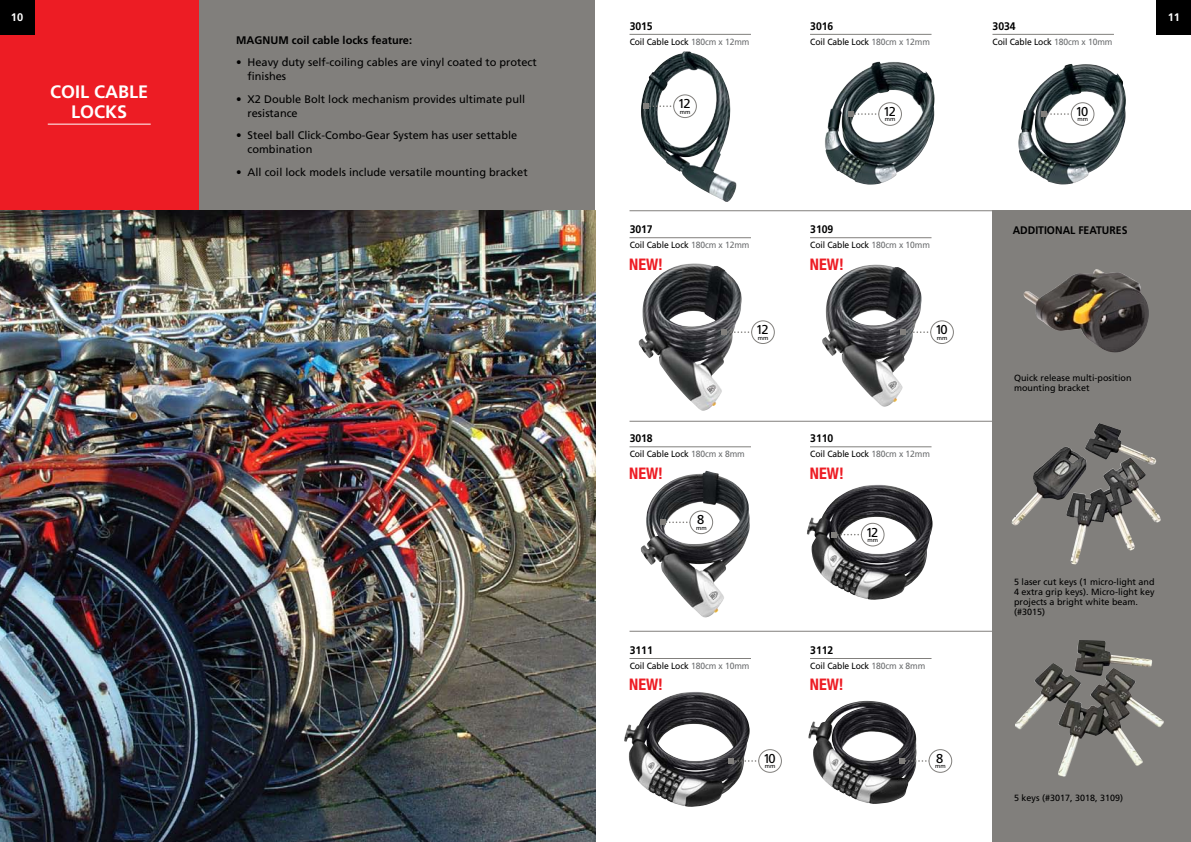
<style>
.page{position:relative;width:1191px;height:842px;background:#fff}
.page>*{position:absolute;margin:0;border:0;box-sizing:border-box;transform-origin:0 0}
.t1{font:700 18px/20px "Frutiger";color:#fff;text-align:center}
.t2{font:700 condensed 16px "Helvetica Neue";color:#ed1c24}
.t3{font:12.9px "Frutiger";letter-spacing:-.12em;color:#000}
.t4{font:11px/14px "Frutiger";color:#000}
.t5{font:700 11px "Frutiger";color:#000;scale:.95 1}
.t6{font:700 11px "Frutiger";color:#000}
.t7{font:700 11px "Frutiger";color:#fff}
.t8{font:9px "Frutiger";letter-spacing:-.01em;color:#000;scale:.95 1}
.t9{font:9px/10px "Frutiger";letter-spacing:-.01em;color:#000}
.t10{font:5.9px "Frutiger";color:#000}
.s1{color:#6d6f71}
</style>
<div class="page">
<div style="left:198px;top:0;width:397px;height:210px;background:#817f7c"></div>
<div style="left:0;top:0;width:198px;height:210px;background:#ed1c24"></div>
<div style="left:0;top:0;width:34px;height:34px;background:#000"></div>
<hr style="left:629px;top:421px;width:562px;height:1px;background:#817f7c">
<hr style="left:629px;top:631px;width:363px;height:1px;background:#817f7c">
<img style="left:624px;top:692px;width:125px;height:115px">
<img style="left:807px;top:485px;width:125px;height:115px">
<img style="left:808px;top:701px;width:108px;height:103px">
<div style="left:1157px;top:0;width:34px;height:34px;background:#000"></div>
<div style="left:992px;top:210px;width:199px;height:632px;background:#817f7c"></div>
<hr style="left:629px;top:34px;width:122px;height:1px;background:#817f7c">
<hr style="left:48px;top:124px;width:103px;height:1px;background:#fff">
<hr style="left:810px;top:34px;width:121px;height:1px;background:#817f7c">
<hr style="left:992px;top:34px;width:122px;height:1px;background:#817f7c">
<hr style="left:629px;top:237px;width:122px;height:1px;background:#817f7c">
<hr style="left:810px;top:237px;width:121px;height:1px;background:#817f7c">
<hr style="left:810px;top:658px;width:121px;height:1px;background:#817f7c">
<img style="left:641px;top:51px;width:95px;height:151px">
<img style="left:825px;top:62px;width:66px;height:123px">
<img style="left:1018px;top:64px;width:106px;height:120px">
<hr style="left:629px;top:210px;width:562px;height:1px;background:#817f7c">
<svg style="left:643px;top:104px;width:30px;height:5px"></svg>
<div style="left:673px;top:95px;width:23px;height:23px;background:#fff;border-radius:50%"></div>
<div style="left:673px;top:94px;width:24px;height:24px;border:1px solid #817f7c;border-radius:50%"></div>
<svg style="left:849px;top:112px;width:29px;height:5px"></svg>
<div style="left:878px;top:103px;width:23px;height:22px;background:#fff;border-radius:50%"></div>
<div style="left:878px;top:102px;width:24px;height:24px;border:1px solid #817f7c;border-radius:50%"></div>
<svg style="left:1041px;top:112px;width:29px;height:5px"></svg>
<div style="left:1071px;top:103px;width:23px;height:22px;background:#fff;border-radius:50%"></div>
<div style="left:1070px;top:102px;width:24px;height:24px;border:1px solid #817f7c;border-radius:50%"></div>
<img style="left:639px;top:264px;width:97px;height:147px">
<img style="left:641px;top:471px;width:109px;height:146px">
<img style="left:822px;top:266px;width:91px;height:141px">
<hr style="left:629px;top:447px;width:122px;height:1px;background:#817f7c">
<hr style="left:810px;top:447px;width:121px;height:1px;background:#817f7c">
<hr style="left:629px;top:658px;width:122px;height:1px;background:#817f7c">
<img style="left:0;top:210px;width:595px;height:632px">
<svg style="left:900px;top:330px;width:29px;height:5px"></svg>
<div style="left:930px;top:320px;width:24px;height:24px;border:1px solid #817f7c;border-radius:50%"></div>
<svg style="left:721px;top:330px;width:29px;height:5px"></svg>
<div style="left:751px;top:320px;width:24px;height:24px;border:1px solid #817f7c;border-radius:50%"></div>
<svg style="left:660px;top:520px;width:29px;height:5px"></svg>
<div style="left:690px;top:511px;width:22px;height:23px;background:#fff;border-radius:50%"></div>
<div style="left:689px;top:510px;width:24px;height:24px;border:1px solid #817f7c;border-radius:50%"></div>
<svg style="left:831px;top:532px;width:30px;height:5px"></svg>
<div style="left:861px;top:523px;width:23px;height:23px;background:#fff;border-radius:50%"></div>
<div style="left:861px;top:523px;width:23px;height:23px;border:1px solid #817f7c;border-radius:50%"></div>
<svg style="left:729px;top:758px;width:28px;height:5px"></svg>
<div style="left:758px;top:749px;width:24px;height:24px;border:1px solid #817f7c;border-radius:50%"></div>
<svg style="left:899px;top:758px;width:28px;height:5px"></svg>
<div style="left:928px;top:749px;width:24px;height:24px;border:1px solid #817f7c;border-radius:50%"></div>
<img style="left:1023px;top:272px;width:99px;height:80px">
<img style="left:1011px;top:423px;width:145px;height:102px">
<img style="left:1015px;top:640px;width:137px;height:89px">
<p class="t7" style="left:11px;top:11px;width:14px">10</p>
<p class="t7" style="left:1167px;top:11px;width:14px">11</p>
<p class="t5" style="left:629px;top:20px;width:26px">3015</p>
<p class="t8" style="left:629px;top:36px;width:128px">Coil Cable Lock <span class="s1">180cm x 12mm</span></p>
<p class="t5" style="left:810px;top:20px;width:26px">3016</p>
<p class="t8" style="left:810px;top:36px;width:128px">Coil Cable Lock <span class="s1">180cm x 12mm</span></p>
<p class="t5" style="left:992px;top:20px;width:26px">3034</p>
<p class="t8" style="left:992px;top:36px;width:128px">Coil Cable Lock <span class="s1">180cm x 10mm</span></p>
<p class="t6" style="left:236px;top:33px;width:177px">MAGNUM coil cable locks feature:</p>
<p class="t4" style="left:248px;top:55px;width:291px;text-indent:-11px">• Heavy duty self-coiling cables are vinyl coated to protect finishes</p>
<p class="t4" style="left:248px;top:92px;width:279px;text-indent:-11px">• X2 Double Bolt lock mechanism provides ultimate pull resistance</p>
<p class="t4" style="left:248px;top:128px;width:271px;text-indent:-11px">• Steel ball Click-Combo-Gear System has user settable combination</p>
<p class="t4" style="left:236px;top:165px;width:293px">• All coil lock models include versatile mounting bracket</p>
<h1 class="t1" style="left:50px;top:82px;width:100px">COIL CABLE<br>LOCKS</h1>
<p class="t3" style="left:678px;top:96px;width:14px">12<sub>mm</sub></p>
<p class="t3" style="left:883px;top:104px;width:14px">12<sub>mm</sub></p>
<p class="t3" style="left:1075px;top:104px;width:14px">10<sub>mm</sub></p>
<p class="t5" style="left:629px;top:223px;width:26px">3017</p>
<p class="t8" style="left:629px;top:239px;width:128px">Coil Cable Lock <span class="s1">180cm x 12mm</span></p>
<p class="t5" style="left:810px;top:223px;width:26px">3109</p>
<p class="t8" style="left:810px;top:239px;width:128px">Coil Cable Lock <span class="s1">180cm x 10mm</span></p>
<p class="t5" style="left:1012px;top:223px;width:122px">ADDITIONAL FEATURES</p>
<h2 class="t2" style="left:629px;top:255px;width:35px">NEW!</h2>
<h2 class="t2" style="left:810px;top:255px;width:35px">NEW!</h2>
<p class="t3" style="left:756px;top:322px;width:14px">12<sub>mm</sub></p>
<p class="t3" style="left:935px;top:322px;width:14px">10<sub>mm</sub></p>
<p class="t9" style="left:1014px;top:373px;width:119px">Quick release multi-position mounting bracket</p>
<p class="t5" style="left:629px;top:432px;width:26px">3018</p>
<p class="t8" style="left:629px;top:449px;width:123px">Coil Cable Lock <span class="s1">180cm x 8mm</span></p>
<p class="t5" style="left:810px;top:432px;width:26px">3110</p>
<p class="t8" style="left:810px;top:449px;width:128px">Coil Cable Lock <span class="s1">180cm x 12mm</span></p>
<h2 class="t2" style="left:629px;top:464px;width:35px">NEW!</h2>
<h2 class="t2" style="left:810px;top:464px;width:35px">NEW!</h2>
<p class="t10" style="left:696px;top:524px;width:12px"><sup>8</sup>m m</p>
<p class="t3" style="left:865px;top:524px;width:14px">12<sub>mm</sub></p>
<p class="t9" style="left:1014px;top:576px;width:142px">5 laser cut keys (1 micro-light and<br>4 extra grip keys). Micro-light key projects a bright white beam. (#3015)</p>
<p class="t5" style="left:629px;top:644px;width:26px">3111</p>
<p class="t8" style="left:629px;top:660px;width:128px">Coil Cable Lock <span class="s1">180cm x 10mm</span></p>
<p class="t5" style="left:810px;top:644px;width:26px">3112</p>
<p class="t8" style="left:810px;top:660px;width:123px">Coil Cable Lock <span class="s1">180cm x 8mm</span></p>
<h2 class="t2" style="left:629px;top:675px;width:35px">NEW!</h2>
<h2 class="t2" style="left:810px;top:675px;width:35px">NEW!</h2>
<p class="t3" style="left:763px;top:751px;width:14px">10<sub>mm</sub></p>
<p class="t10" style="left:935px;top:763px;width:12px"><sup>8</sup>m m</p>
<p class="t9" style="left:1014px;top:793px;width:111px">5 keys (#3017, 3018, 3109)</p>
</div>
